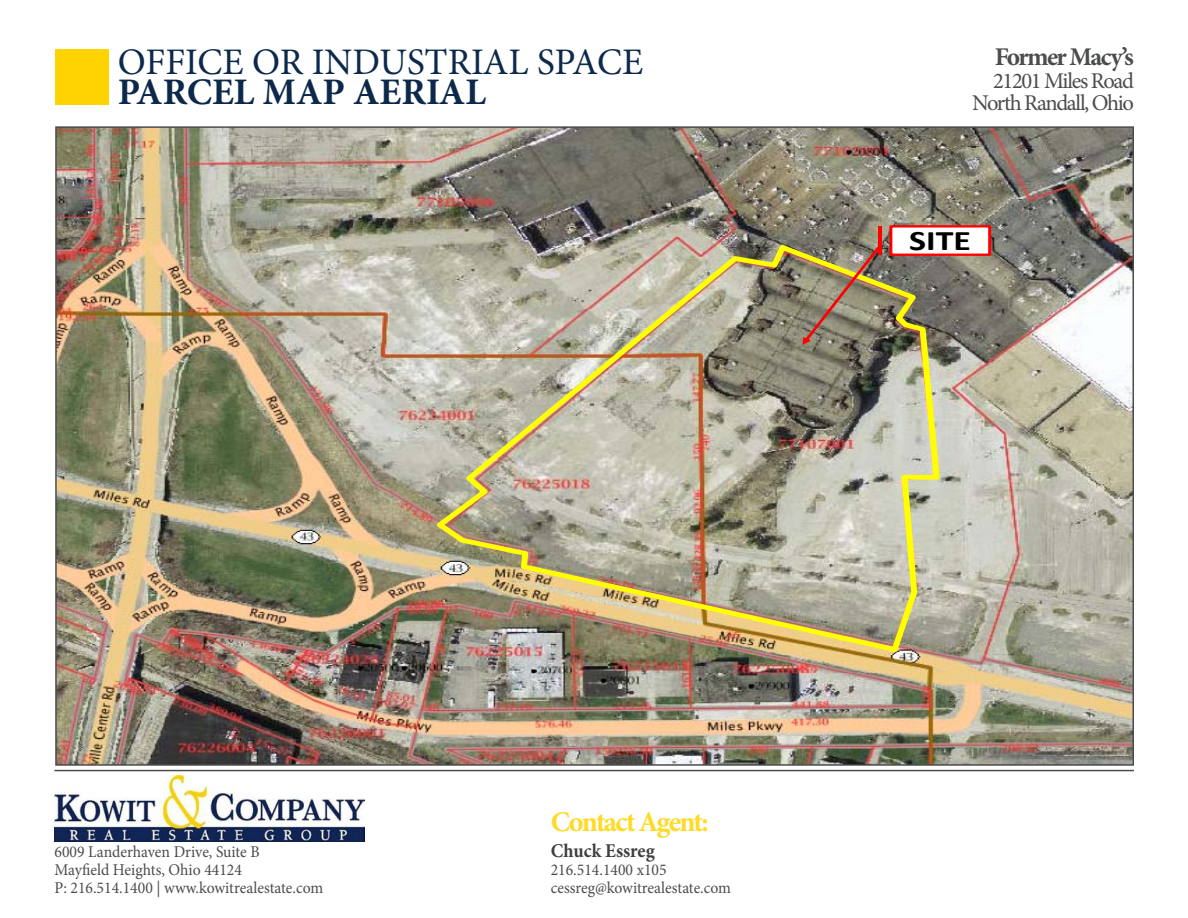
<style>
.page{position:relative;width:1188px;height:918px;background:#fff}
.page>*{position:absolute;margin:0;border:0;box-sizing:border-box;transform-origin:0 0}
.t1{font:37.5px "Minion Pro";color:#0c294b}
.t2{font:700 37.5px "Minion Pro";color:#0c294b}
.t3{font:700 28.5px "Minion Pro";letter-spacing:-.065em;color:#ffda26}
.t4{font:700 28.35px "Calibri";color:#000;scale:1.27 1}
.t5{font:700 25.5px "Minion Pro";letter-spacing:-.06em;color:#4b4c4d}
.t6{font:22.5px "Minion Pro";letter-spacing:-.06em;color:#4b4c4d}
.t7{font:700 19.5px "Minion Pro";color:#3e3e3f;scale:.95 1}
.t8{font:16.5px "Minion Pro";color:#4b4c4d;scale:.95 1}
</style>
<div class="page">
<div style="left:55px;top:50px;width:54px;height:55px;background:#ffd300"></div>
<hr style="left:54px;top:770px;width:1080px;height:1px;background:#4b4c4d">
<img style="left:55px;top:775px;width:310px;height:67px">
<img style="left:58px;top:129px;width:1073px;height:89px">
<img style="left:58px;top:218px;width:1073px;height:91px">
<img style="left:58px;top:309px;width:1073px;height:91px">
<img style="left:437px;top:345px;width:503px;height:55px">
<img style="left:437px;top:225px;width:554px;height:120px">
<img style="left:58px;top:400px;width:1073px;height:91px">
<img style="left:437px;top:400px;width:503px;height:91px">
<img style="left:58px;top:491px;width:1073px;height:91px">
<img style="left:437px;top:491px;width:503px;height:91px">
<img style="left:58px;top:582px;width:1073px;height:92px">
<img style="left:437px;top:582px;width:503px;height:70px">
<img style="left:58px;top:674px;width:1073px;height:89px">
<p class="t1" style="left:118px;top:37px;width:527px">OFFICE OR INDUSTRIAL SPACE</p>
<p class="t2" style="left:118px;top:65px;width:370px">PARCEL MAP AERIAL</p>
<p class="t5" style="left:995px;top:39px;width:141px">Former Macy’s</p>
<p class="t6" style="left:993px;top:65px;width:142px">21201 Miles Road</p>
<p class="t6" style="left:972px;top:88px;width:163px">North Randall, Ohio</p>
<p class="t4" style="left:909px;top:222px;width:50px">SITE</p>
<p class="t8" style="left:55px;top:841px;width:217px">6009 Landerhaven Drive, Suite B</p>
<p class="t8" style="left:55px;top:859px;width:199px">Mayfield Heights, Ohio 44124</p>
<p class="t8" style="left:55px;top:877px;width:284px">P: 216.514.1400 | www.kowitrealestate.com</p>
<p class="t3" style="left:551px;top:802px;width:160px">Contact Agent:</p>
<p class="t7" style="left:551px;top:837px;width:111px">Chuck Essreg</p>
<p class="t8" style="left:551px;top:859px;width:124px">216.514.1400 x105</p>
<p class="t8" style="left:551px;top:877px;width:191px">cessreg@kowitrealestate.com</p>
</div>
